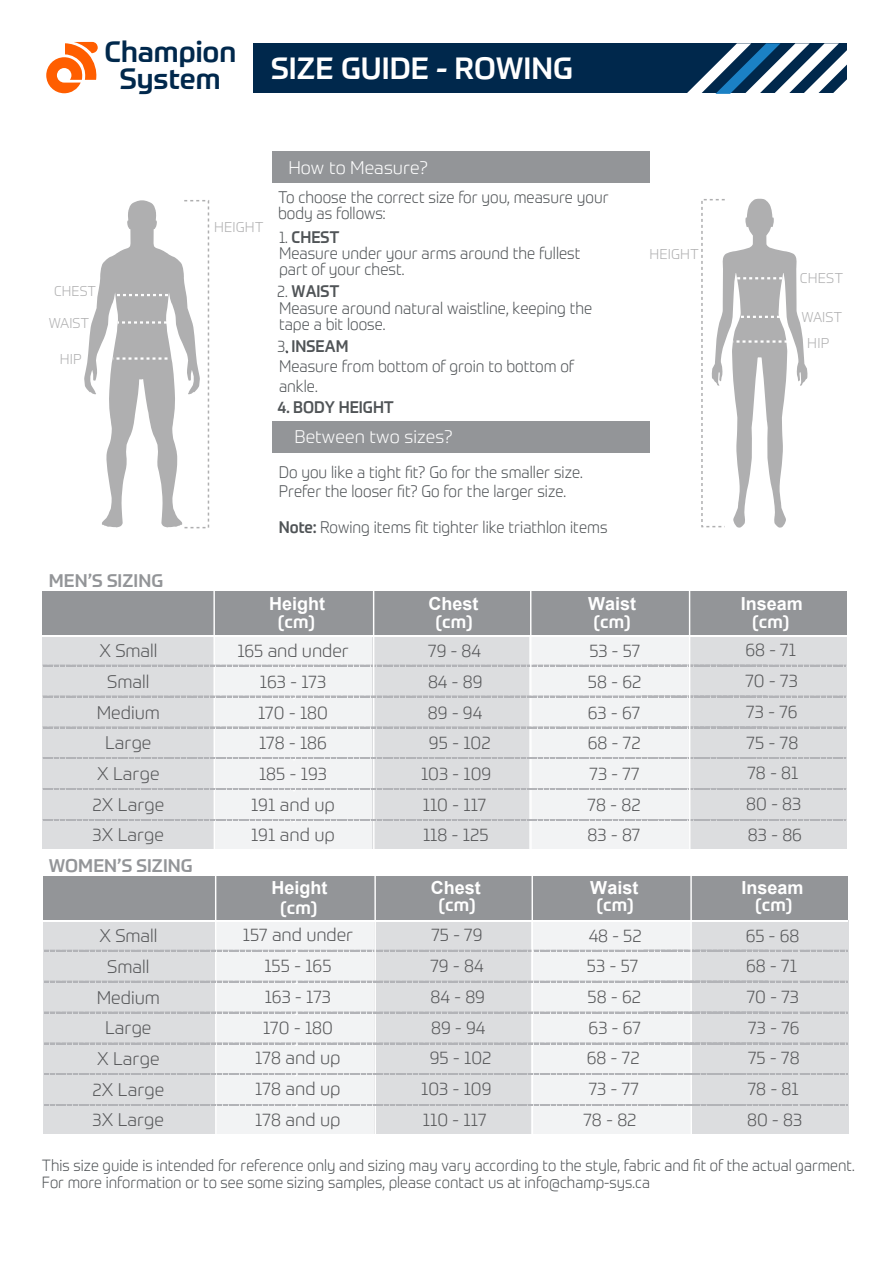
<style>
.page{position:relative;width:893px;height:1263px;background:#fff}
.page>*{position:absolute;margin:0;border:0;box-sizing:border-box;transform-origin:0 0}
.t1{font:500 30.15px "Prometo";color:#fff}
.t2{font:500 28.95px/27px "Prometo";color:#00284c;text-align:center}
.t3{font:300 18px/30.8px "Prometo";color:#57585a}
.t4{font:700 18px "Arial";color:#fff}
.t5{font:500 18px "Prometo";color:#fff}
.t6{font:300 18px "Prometo";color:#fff}
.t7{font:500 18px "Prometo";color:#939598}
.t8{font:300 16.5px/16.5px "Prometo";color:#505457;scale:.93 1}
.t9{font:500 16.5px "Prometo";color:#505457;scale:.93 1}
.t10{font:300 15.9px/17.7px "Prometo";color:#505457;scale:.93 1}
.t11{font:300 14.1px "Prometo";color:#afafb0}
.s1{font-weight:500}
</style>
<div class="page">
<svg style="left:712px;top:199px;width:95px;height:329px"></svg>
<div style="left:701px;top:199px;width:24px;height:328px;border:2px dashed #afafb0"></div>
<svg style="left:84px;top:200px;width:116px;height:327px"></svg>
<div style="left:183px;top:200px;width:26px;height:328px;border:2px dashed #afafb0"></div>
<div style="left:273px;top:151px;width:377px;height:32px;background:#939598"></div>
<div style="left:273px;top:421px;width:377px;height:31px;background:#939598"></div>
<div style="left:42px;top:591px;width:805px;height:50px;background:#939598"></div>
<div style="left:529px;top:635px;width:160px;height:214px;background:#f2f3f4"></div>
<div style="left:690px;top:635px;width:157px;height:214px;background:#dcdddf"></div>
<div style="left:42px;top:635px;width:172px;height:214px;background:#dcdddf"></div>
<div style="left:215px;top:635px;width:158px;height:214px;background:#f2f3f4"></div>
<div style="left:373px;top:635px;width:156px;height:214px;background:#dcdddf"></div>
<hr style="left:213px;top:578px;width:2px;height:280px;background:#fff">
<svg style="left:43px;top:665px;width:803px;height:3px"></svg>
<hr style="left:373px;top:577px;width:1px;height:280px;background:#fff">
<hr style="left:530px;top:578px;width:2px;height:280px;background:#fff">
<svg style="left:43px;top:695px;width:803px;height:4px"></svg>
<svg style="left:43px;top:726px;width:803px;height:4px"></svg>
<svg style="left:43px;top:757px;width:803px;height:4px"></svg>
<svg style="left:43px;top:788px;width:803px;height:4px"></svg>
<svg style="left:43px;top:819px;width:803px;height:3px"></svg>
<hr style="left:42px;top:635px;width:805px;height:1px;background:#fff">
<div style="left:44px;top:876px;width:804px;height:50px;background:#939598"></div>
<div style="left:530px;top:920px;width:160px;height:214px;background:#f2f3f4"></div>
<div style="left:691px;top:920px;width:157px;height:214px;background:#dcdddf"></div>
<div style="left:44px;top:920px;width:172px;height:214px;background:#dcdddf"></div>
<div style="left:216px;top:920px;width:158px;height:214px;background:#f2f3f4"></div>
<div style="left:374px;top:920px;width:156px;height:214px;background:#dcdddf"></div>
<hr style="left:215px;top:863px;width:2px;height:280px;background:#fff">
<svg style="left:44px;top:950px;width:803px;height:3px"></svg>
<hr style="left:374px;top:862px;width:2px;height:280px;background:#fff">
<hr style="left:531px;top:863px;width:2px;height:280px;background:#fff">
<hr style="left:690px;top:862px;width:2px;height:280px;background:#fff">
<svg style="left:44px;top:980px;width:803px;height:4px"></svg>
<svg style="left:44px;top:1011px;width:803px;height:4px"></svg>
<svg style="left:44px;top:1042px;width:803px;height:4px"></svg>
<svg style="left:44px;top:1073px;width:803px;height:3px"></svg>
<svg style="left:44px;top:1104px;width:803px;height:3px"></svg>
<hr style="left:44px;top:920px;width:804px;height:1px;background:#fff">
<hr style="left:689px;top:577px;width:1px;height:280px;background:#fff">
<svg style="left:46px;top:42px;width:52px;height:51px"></svg>
<div style="left:253px;top:44px;width:594px;height:49px;background:#00284c"></div>
<svg style="left:687px;top:44px;width:160px;height:49px"></svg>
<h2 class="t2" style="left:104px;top:38px;width:133px">Champion<br>System</h2>
<h1 class="t1" style="left:271px;top:50px;width:303px">SIZE GUIDE - ROWING</h1>
<p class="t11" style="left:54px;top:283px;width:43px">CHEST</p>
<p class="t11" style="left:49px;top:314px;width:42px">WAIST</p>
<p class="t11" style="left:60px;top:351px;width:24px">HIP</p>
<p class="t7" style="left:49px;top:570px;width:116px">MEN’S SIZING</p>
<p class="t3" style="left:100px;top:635px;width:59px;text-align:center">X Small<br>Small</p>
<p class="t3" style="left:97px;top:696px;width:65px">Medium</p>
<p class="t3" style="left:105px;top:727px;width:48px">Large</p>
<p class="t3" style="left:92px;top:758px;width:73px">X Large<br>2X Large<br>3X Large</p>
<p class="t7" style="left:49px;top:854px;width:145px">WOMEN’S SIZING</p>
<p class="t11" style="left:214px;top:218px;width:51px">HEIGHT</p>
<p class="t6" style="left:288px;top:157px;width:141px">How to Measure?</p>
<p class="t8" style="left:278px;top:188px;width:357px">To choose the correct size for you, measure your body as follows:</p>
<p class="t8" style="left:279px;top:229px;width:326px;line-height:15.6px">1. <span class="s1">CHEST<br></span>Measure under your arms around the fullest part of your chest.</p>
<p class="t8" style="left:277px;top:283px;width:340px">2. <span class="s1">WAIST<br></span>Measure around natural waistline, keeping the tape a bit loose.</p>
<p class="t8" style="left:277px;top:336px;width:320px;line-height:19.8px">3. <span class="s1">INSEAM<br></span>Measure from bottom of groin to bottom of ankle.</p>
<p class="t9" style="left:277px;top:397px;width:127px">4. BODY HEIGHT</p>
<p class="t6" style="left:295px;top:426px;width:159px">Between two sizes?</p>
<p class="t8" style="left:279px;top:463px;width:328px;line-height:18.3px">Do you like a tight fit? Go for the smaller size.<br>Prefer the looser fit? Go for the larger size.</p>
<p class="t8" style="left:279px;top:519px;width:355px"><span class="s1">Note:</span> Rowing items fit tighter like triathlon items</p>
<p class="t11" style="left:649px;top:245px;width:51px">HEIGHT</p>
<p class="t4" style="left:428px;top:591px;width:52px">Chest</p>
<p class="t5" style="left:435px;top:610px;width:39px">(cm)</p>
<p class="t3" style="left:428px;top:635px;width:56px">79 - 84<br>84 - 89</p>
<p class="t4" style="left:269px;top:591px;width:58px">Height</p>
<p class="t4" style="left:588px;top:591px;width:50px">Waist</p>
<p class="t5" style="left:278px;top:610px;width:39px">(cm)</p>
<p class="t5" style="left:593px;top:610px;width:39px">(cm)</p>
<p class="t3" style="left:237px;top:635px;width:113px;text-align:center">165 and under<br>163 - 173</p>
<p class="t3" style="left:588px;top:635px;width:55px">53 - 57<br>58 - 62</p>
<p class="t3" style="left:258px;top:696px;width:71px">170 - 180</p>
<p class="t3" style="left:428px;top:696px;width:56px">89 - 94</p>
<p class="t3" style="left:588px;top:696px;width:54px">63 - 67</p>
<p class="t3" style="left:259px;top:727px;width:69px">178 - 186</p>
<p class="t3" style="left:429px;top:726px;width:63px">95 - 102</p>
<p class="t3" style="left:588px;top:727px;width:55px">68 - 72</p>
<p class="t3" style="left:251px;top:758px;width:85px;text-align:center">185 - 193<br>191 and up<br>191 and up</p>
<p class="t3" style="left:421px;top:758px;width:72px">103 - 109<br>110 - 117<br>118 - 125</p>
<p class="t3" style="left:588px;top:758px;width:55px;text-align:justify">73 - 77<br>78 - 82<br>83 - 87</p>
<p class="t11" style="left:800px;top:270px;width:45px">CHEST</p>
<p class="t11" style="left:801px;top:308px;width:42px">WAIST</p>
<p class="t11" style="left:807px;top:335px;width:24px">HIP</p>
<p class="t4" style="left:741px;top:591px;width:64px">Inseam</p>
<p class="t5" style="left:752px;top:610px;width:39px">(cm)</p>
<p class="t3" style="left:745px;top:634px;width:54px">68 - 71<br>70 - 73</p>
<p class="t3" style="left:746px;top:696px;width:53px">73 - 76</p>
<p class="t3" style="left:746px;top:726px;width:53px">75 - 78</p>
<p class="t3" style="left:746px;top:757px;width:57px">78 - 81<br>80 - 83<br>83 - 86</p>
<p class="t4" style="left:431px;top:875px;width:52px">Chest</p>
<p class="t4" style="left:741px;top:875px;width:64px">Inseam</p>
<p class="t5" style="left:438px;top:894px;width:39px">(cm)</p>
<p class="t5" style="left:596px;top:894px;width:39px">(cm)</p>
<p class="t5" style="left:755px;top:894px;width:39px">(cm)</p>
<p class="t4" style="left:271px;top:875px;width:58px">Height</p>
<p class="t4" style="left:590px;top:875px;width:50px">Waist</p>
<p class="t5" style="left:280px;top:896px;width:39px">(cm)</p>
<p class="t3" style="left:100px;top:920px;width:59px;text-align:center">X Small<br>Small</p>
<p class="t3" style="left:243px;top:919px;width:112px;text-align:center">157 and under<br>155 - 165</p>
<p class="t3" style="left:430px;top:919px;width:55px">75 - 79<br>79 - 84</p>
<p class="t3" style="left:587px;top:919px;width:56px">48 - 52<br>53 - 57</p>
<p class="t3" style="left:746px;top:919px;width:55px">65 - 68<br>68 - 71</p>
<p class="t3" style="left:97px;top:981px;width:65px">Medium</p>
<p class="t3" style="left:265px;top:981px;width:68px">163 - 173</p>
<p class="t3" style="left:430px;top:981px;width:56px">84 - 89</p>
<p class="t3" style="left:587px;top:981px;width:55px">58 - 62</p>
<p class="t3" style="left:747px;top:981px;width:54px">70 - 73</p>
<p class="t3" style="left:105px;top:1012px;width:48px">Large</p>
<p class="t3" style="left:263px;top:1011px;width:71px">170 - 180</p>
<p class="t3" style="left:431px;top:1011px;width:56px">89 - 94</p>
<p class="t3" style="left:589px;top:1011px;width:54px">63 - 67</p>
<p class="t3" style="left:748px;top:1011px;width:53px">73 - 76</p>
<p class="t3" style="left:92px;top:1043px;width:73px">X Large<br>2X Large<br>3X Large</p>
<p class="t3" style="left:255px;top:1042px;width:87px;text-align:justify">178 and up 178 and up 178 and up</p>
<p class="t3" style="left:421px;top:1042px;width:72px;text-align:center">95 - 102<br>103 - 109<br>110 - 117</p>
<p class="t3" style="left:583px;top:1042px;width:58px;text-align:justify">68 - 72<br>73 - 77<br>78 - 82</p>
<p class="t3" style="left:747px;top:1042px;width:57px">75 - 78<br>78 - 81<br>80 - 83</p>
<p class="t10" style="left:42px;top:1156px;width:875px">This size guide is intended for reference only and sizing may vary according to the style, fabric and fit of the actual garment.<br>For more information or to see some sizing samples, please contact us at info@champ-sys.ca</p>
</div>
